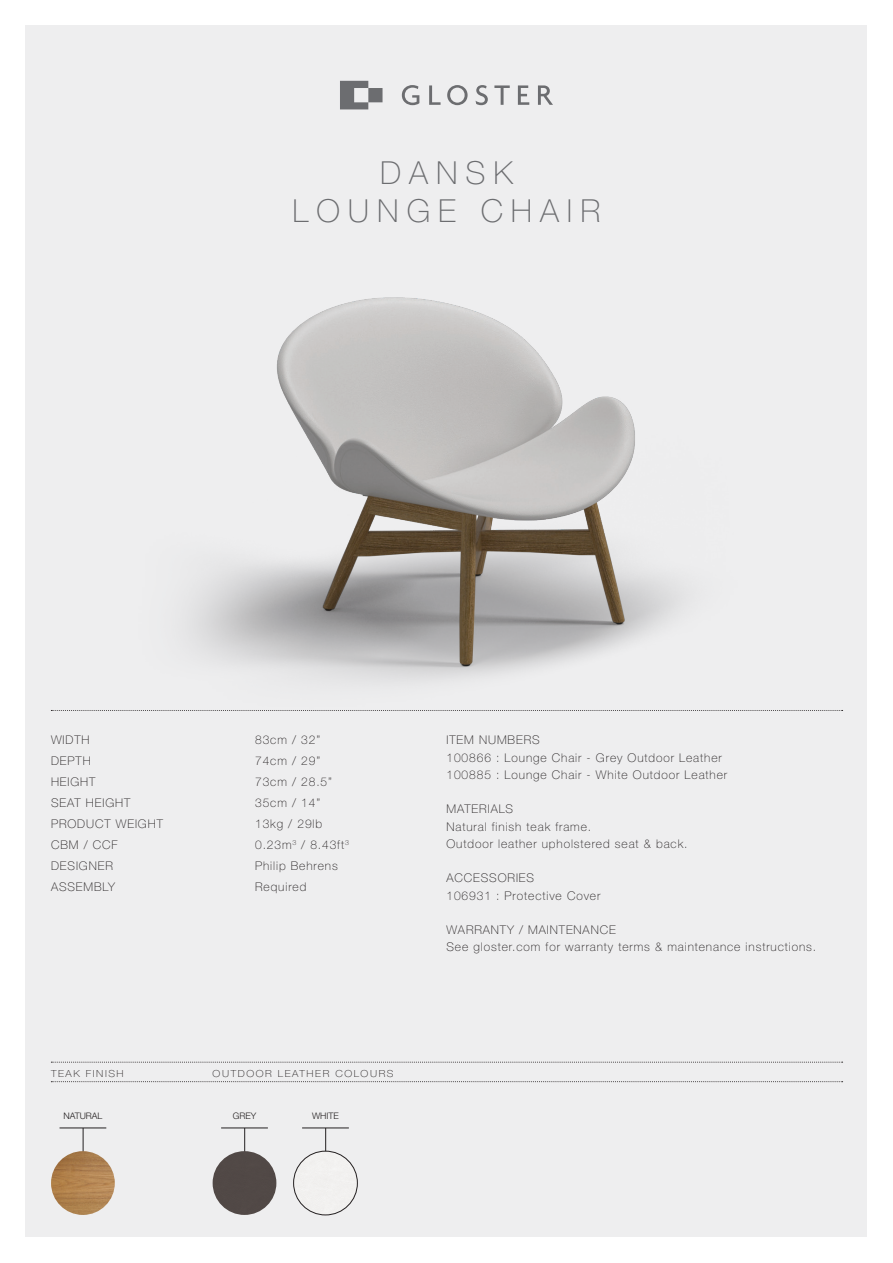
<style>
.page{position:relative;width:893px;height:1263px;background:#fff}
.page>*{position:absolute;margin:0;border:0;box-sizing:border-box;transform-origin:0 0}
.t1{font:100 31.8px "Helvetica Neue LT Pro";letter-spacing:.25em;color:#6c6d70}
.t2{font:100 12px "Helvetica Neue LT Pro";letter-spacing:.075em;color:#231f20}
.t3{font:100 9.75px "Helvetica Neue LT Pro";letter-spacing:.15em;color:#231f20;scale:1.08 1}
.t4{font:300 9px "Helvetica Neue LT Pro";color:#231f20}
</style>
<div class="page">
<div style="left:26px;top:26px;width:841px;height:1211px;background:#eeeeef"></div>
<img style="left:189px;top:298px;width:494px;height:383px">
<svg style="left:51px;top:1081px;width:792px;height:1px"></svg>
<svg style="left:51px;top:1062px;width:792px;height:1px"></svg>
<svg style="left:340px;top:81px;width:213px;height:28px"></svg>
<svg style="left:51px;top:710px;width:792px;height:1px"></svg>
<hr style="left:221px;top:1128px;width:47px;height:1px;background:#231f20">
<svg style="left:244px;top:1128px;width:1px;height:23px"></svg>
<div style="left:213px;top:1151px;width:63px;height:64px;background:#514946;border-radius:32px"></div>
<hr style="left:302px;top:1128px;width:47px;height:1px;background:#231f20">
<svg style="left:325px;top:1128px;width:1px;height:23px"></svg>
<img style="left:294px;top:1151px;width:63px;height:64px;border-radius:32px">
<div style="left:293px;top:1151px;width:65px;height:64px;border:1px solid #231f20;border-radius:50%"></div>
<hr style="left:60px;top:1128px;width:46px;height:1px;background:#231f20">
<svg style="left:83px;top:1128px;width:1px;height:23px"></svg>
<img style="left:51px;top:1151px;width:64px;height:64px;border-radius:32px">
<p class="t1" style="left:380px;top:154px;width:134px">DANSK</p>
<p class="t1" style="left:293px;top:192px;width:309px">LOUNGE CHAIR</p>
<p class="t2" style="left:51px;top:733px;width:40px">WIDTH</p>
<p class="t2" style="left:51px;top:754px;width:41px">DEPTH</p>
<p class="t2" style="left:51px;top:775px;width:46px">HEIGHT</p>
<p class="t2" style="left:51px;top:796px;width:81px">SEAT HEIGHT</p>
<p class="t2" style="left:51px;top:817px;width:113px">PRODUCT WEIGHT</p>
<p class="t2" style="left:51px;top:838px;width:68px">CBM / CCF</p>
<p class="t2" style="left:51px;top:859px;width:63px">DESIGNER</p>
<p class="t2" style="left:51px;top:880px;width:66px">ASSEMBLY</p>
<p class="t2" style="left:255px;top:733px;width:67px">83cm / 32”</p>
<p class="t2" style="left:255px;top:754px;width:67px">74cm / 29”</p>
<p class="t2" style="left:255px;top:775px;width:78px">73cm / 28.5”</p>
<p class="t2" style="left:255px;top:796px;width:67px">35cm / 14”</p>
<p class="t2" style="left:255px;top:817px;width:69px">13kg / 29lb</p>
<p class="t2" style="left:255px;top:838px;width:95px">0.23m<sup>3</sup> / 8.43ft<sup>3</sup></p>
<p class="t2" style="left:255px;top:859px;width:84px">Philip Behrens</p>
<p class="t2" style="left:255px;top:880px;width:53px">Required</p>
<p class="t3" style="left:51px;top:1067px;width:69px">TEAK FINISH</p>
<p class="t4" style="left:63px;top:1111px;width:41px">NATURAL</p>
<p class="t3" style="left:213px;top:1067px;width:169px">OUTDOOR LEATHER COLOURS</p>
<p class="t4" style="left:233px;top:1111px;width:25px">GREY</p>
<p class="t4" style="left:312px;top:1111px;width:28px">WHITE</p>
<p class="t2" style="left:446px;top:733px;width:95px">ITEM NUMBERS</p>
<p class="t2" style="left:446px;top:750px;width:277px">100866 : Lounge Chair - Grey Outdoor Leather</p>
<p class="t2" style="left:446px;top:767px;width:282px">100885 : Lounge Chair - White Outdoor Leather</p>
<p class="t2" style="left:446px;top:802px;width:68px">MATERIALS</p>
<p class="t2" style="left:446px;top:819px;width:146px">Natural finish teak frame.</p>
<p class="t2" style="left:446px;top:836px;width:242px">Outdoor leather upholstered seat &amp; back.</p>
<p class="t2" style="left:446px;top:871px;width:89px">ACCESSORIES</p>
<p class="t2" style="left:446px;top:888px;width:155px">106931 : Protective Cover</p>
<p class="t2" style="left:446px;top:923px;width:171px">WARRANTY / MAINTENANCE</p>
<p class="t2" style="left:446px;top:940px;width:371px">See gloster.com for warranty terms &amp; maintenance instructions.</p>
</div>
